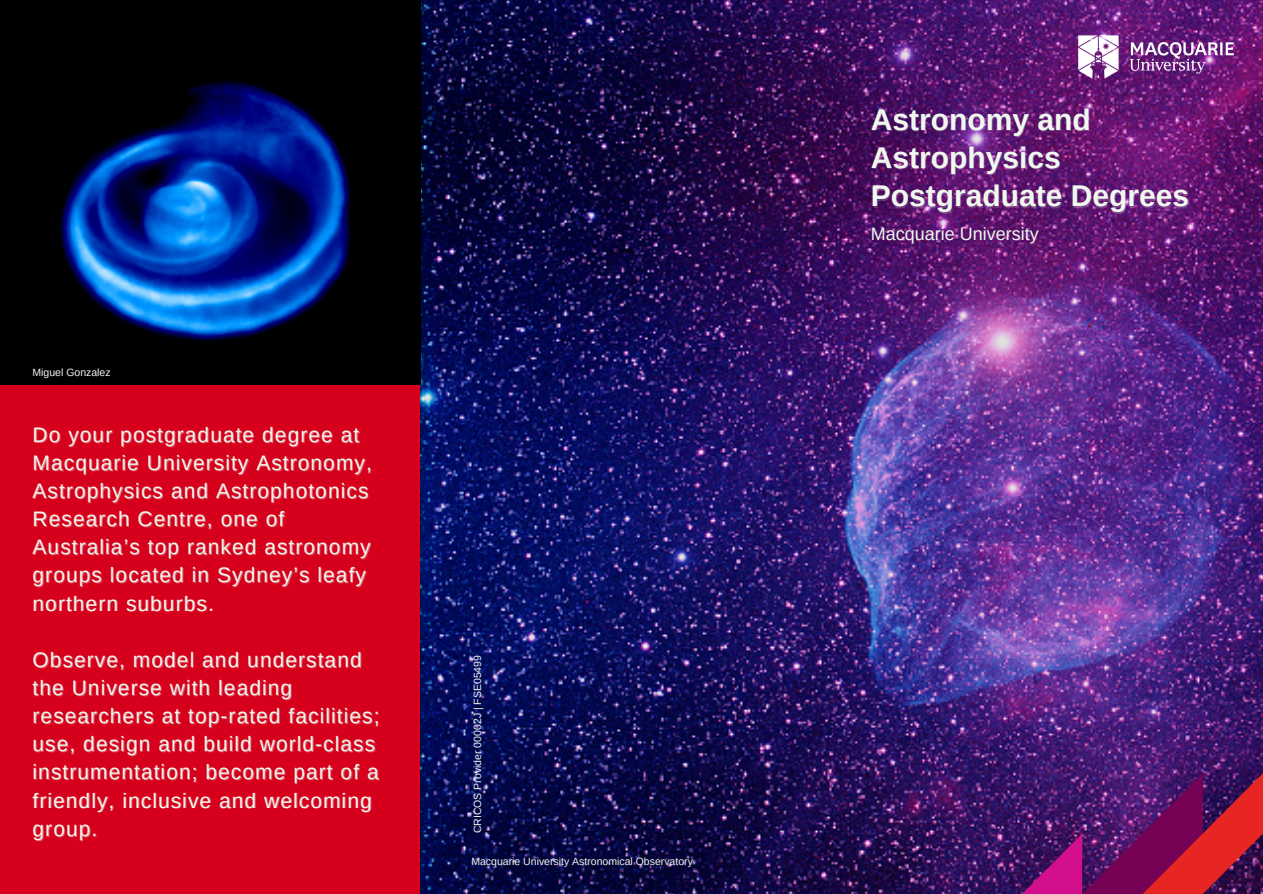
<style>
.page{position:relative;width:1263px;height:894px;background:#fff}
.page>*{position:absolute;margin:0;border:0;box-sizing:border-box;transform-origin:0 0}
.t1{font:700 30px/38.2px "Arimo";color:#f0f7ee}
.t2{font:21px/28px "Arimo";letter-spacing:.05em;color:#f0f7ee}
.t3{font:18px "Arimo";color:#f0f7ee}
.t4{font:10.5px "Arimo";color:#f0f7ee}
</style>
<div class="page">
<div style="left:0;top:0;width:1263px;height:893px;background:#d6001c"></div>
<img style="left:421px;top:0;width:842px;height:893px">
<img style="left:1023px;top:773px;width:239px;height:120px">
<img style="left:1058px;top:20px;width:196px;height:73px">
<img style="left:0;top:0;width:421px;height:385px">
<p class="t4" style="left:33px;top:366px;width:80px">Miguel Gonzalez</p>
<p class="t2" style="left:33px;top:420px;width:341px">Do your postgraduate degree at<br>Macquarie University Astronomy,<br>Astrophysics and Astrophotonics<br>Research Centre, one of<br>Australia’s top ranked astronomy groups located in Sydney’s leafy northern suburbs.</p>
<p class="t2" style="left:33px;top:645px;width:348px">Observe, model and understand the Universe with leading researchers at top-rated facilities; use, design and build world-class instrumentation; become part of a friendly, inclusive and welcoming group.</p>
<p class="t4" style="left:472px;top:833px;width:180px;rotate:-90deg">CRICOS Provider 00002J | FSE05499</p>
<p class="t4" style="left:471px;top:855px;width:223px">Macquarie University Astronomical Observatory</p>
<p class="t1" style="left:871px;top:100px;width:320px">Astronomy and<br>Astrophysics<br>Postgraduate Degrees</p>
<p class="t3" style="left:871px;top:223px;width:169px">Macquarie University</p>
</div>
